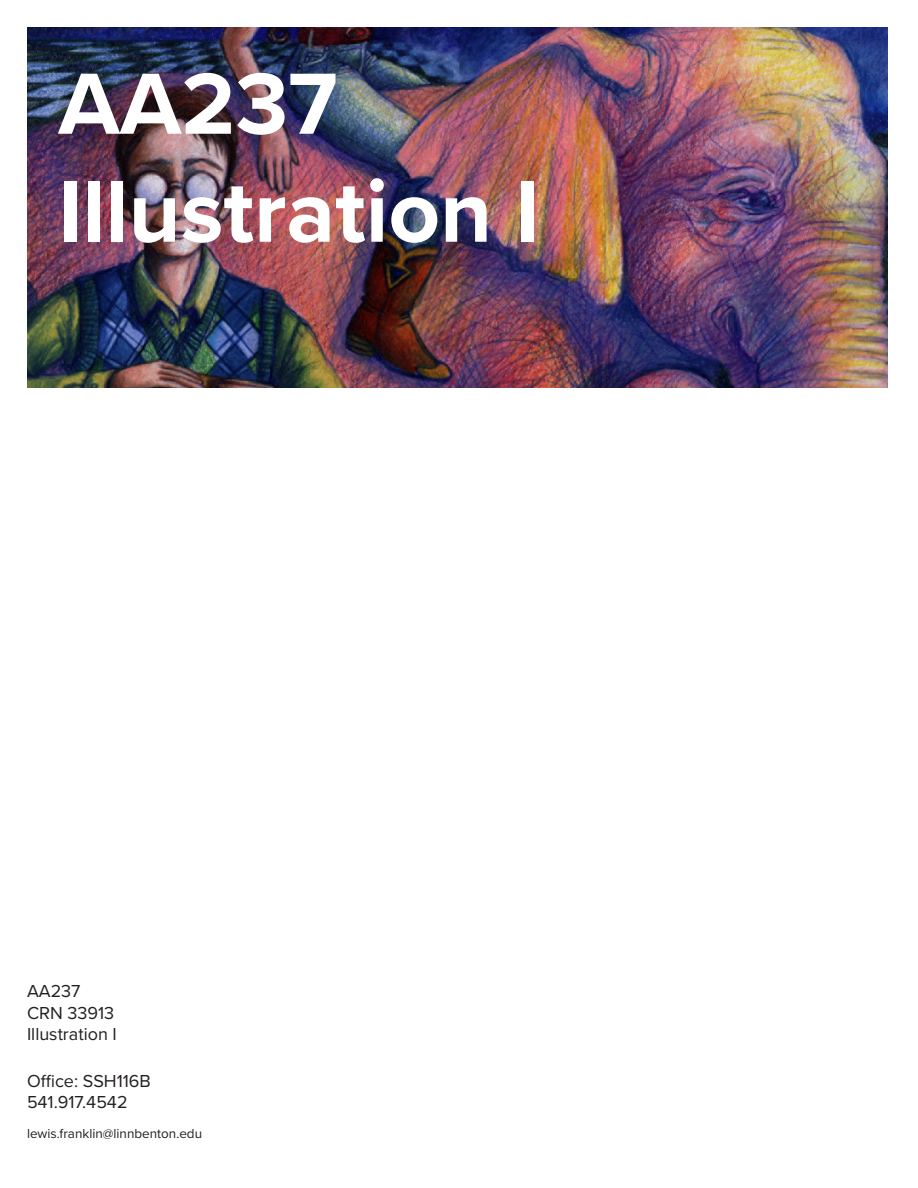
<style>
.page{position:relative;width:918px;height:1188px;background:#fff}
.page>*{position:absolute;margin:0;border:0;box-sizing:border-box;transform-origin:0 0}
.t1{font:700 90px/108px "Proxima Nova";color:#fff}
.t2{font:18px/21.6px "Proxima Nova";color:#231f20}
.t3{font:13.5px "Proxima Nova";color:#231f20}
</style>
<div class="page">
<img style="left:27px;top:27px;width:861px;height:360px">
<p class="t1" style="left:58px;top:48px;width:483px">AA237<br>Illustration I</p>
<p class="t2" style="left:27px;top:979px;width:91px">AA237<br>CRN 33913<br>Illustration I</p>
<p class="t2" style="left:27px;top:1069px;width:125px">Office: SSH116B<br>541.917.4542</p>
<p class="t3" style="left:27px;top:1124px;width:177px">lewis.franklin@linnbenton.edu</p>
</div>
